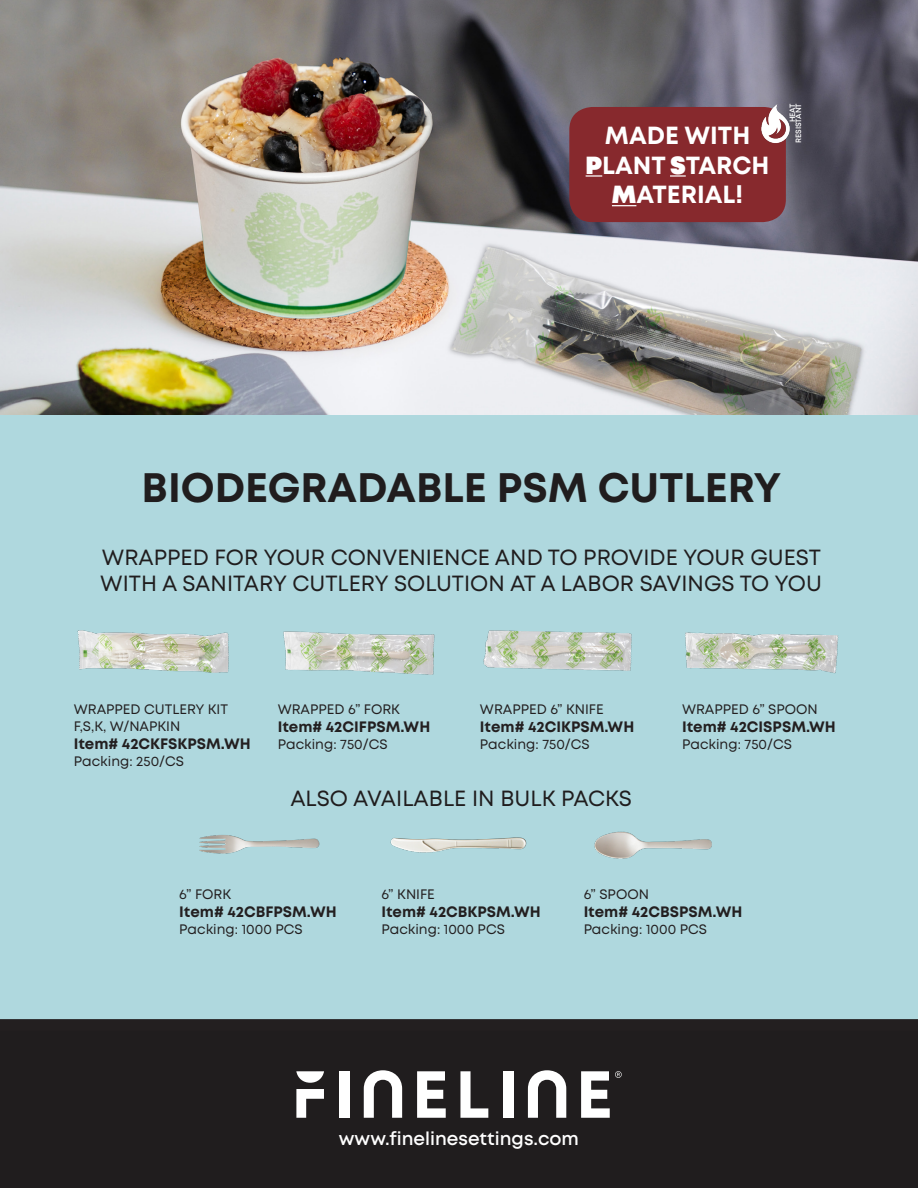
<style>
.page{position:relative;width:918px;height:1188px;background:#fff}
.page>*{position:absolute;margin:0;border:0;box-sizing:border-box;transform-origin:0 0}
.t1{font:700 41.1px "Mont";color:#201d1e}
.t2{font:700 24.75px/29.7px "Mont";color:#fff;text-align:center}
.t3{font:21.9px/26.4px "Mont";color:#201d1e}
.t4{font:600 18.45px "Mont";color:#fff}
.t5{font:700 15.15px "Mont";color:#231f20}
.description{font:13.65px/16.5px "Mont";color:#231f20}
.t6{font:600 7.65px "Mont";color:#fff}
.s1{font-weight:900}
</style>
<div class="page">
<div style="left:0;top:410px;width:918px;height:646px;background:#afd8de"></div>
<img style="left:0;top:0;width:918px;height:415px">
<img style="left:199px;top:835px;width:121px;height:19px">
<img style="left:390px;top:837px;width:137px;height:16px">
<img style="left:594px;top:831px;width:118px;height:28px">
<img style="left:283px;top:631px;width:152px;height:44px">
<img style="left:483px;top:630px;width:149px;height:41px">
<img style="left:685px;top:632px;width:154px;height:42px">
<img style="left:77px;top:630px;width:152px;height:43px">
<div style="left:569px;top:107px;width:217px;height:115px;background:#87292d;border-radius:23px"></div>
<svg style="left:586px;top:175px;width:16px;height:2px"></svg>
<svg style="left:670px;top:175px;width:16px;height:2px"></svg>
<svg style="left:612px;top:205px;width:24px;height:1px"></svg>
<img style="left:748px;top:101px;width:56px;height:44px">
<div style="left:0;top:1021px;width:918px;height:167px;background:#201d1e"></div>
<div style="left:0;top:1019px;width:918px;height:12px;background:#231f20"></div>
<svg style="left:364px;top:1070px;width:38px;height:48px"></svg>
<svg style="left:417px;top:1071px;width:29px;height:47px"></svg>
<svg style="left:460px;top:1071px;width:28px;height:47px"></svg>
<div style="left:503px;top:1071px;width:10px;height:47px;background:#fff"></div>
<svg style="left:528px;top:1070px;width:38px;height:48px"></svg>
<svg style="left:296px;top:1071px;width:28px;height:12px"></svg>
<svg style="left:296px;top:1089px;width:28px;height:29px"></svg>
<svg style="left:581px;top:1071px;width:41px;height:47px"></svg>
<div style="left:339px;top:1071px;width:10px;height:47px;background:#fff"></div>
<p class="t2" style="left:586px;top:120px;width:185px">MADE WITH<br><span class="s1">P</span>LANT <span class="s1">S</span>TARCH<br><span class="s1">M</span>ATERIAL!</p>
<p class="t6" style="left:794px;top:143px;width:42px;rotate:-90deg">RESISTANT</p>
<p class="t6" style="left:788px;top:122px;width:21px;rotate:-90deg">HEAT</p>
<p class="t1" style="left:142px;top:461px;width:641px">BIODEGRADABLE PSM CUTLERY</p>
<p class="t3" style="left:100px;top:544px;width:723px">WRAPPED FOR YOUR CONVENIENCE AND TO PROVIDE YOUR GUEST<br>WITH A SANITARY CUTLERY SOLUTION AT A LABOR SAVINGS TO YOU</p>
<p class="description" style="left:74px;top:702px;width:156px">WRAPPED CUTLERY KIT<br>F,S,K, W/NAPKIN</p>
<p class="t5" style="left:74px;top:734px;width:178px">Item# 42CKFSKPSM.WH</p>
<p class="description" style="left:74px;top:753px;width:112px">Packing: 250/CS</p>
<p class="description" style="left:278px;top:701px;width:124px">WRAPPED 6” FORK</p>
<p class="t5" style="left:278px;top:717px;width:154px">Item# 42CIFPSM.WH</p>
<p class="description" style="left:278px;top:736px;width:111px">Packing: 750/CS</p>
<p class="description" style="left:480px;top:701px;width:125px">WRAPPED 6” KNIFE</p>
<p class="t5" style="left:480px;top:717px;width:156px">Item# 42CIKPSM.WH</p>
<p class="description" style="left:480px;top:736px;width:111px">Packing: 750/CS</p>
<p class="t3" style="left:290px;top:785px;width:343px">ALSO AVAILABLE IN BULK PACKS</p>
<p class="description" style="left:682px;top:701px;width:137px">WRAPPED 6” SPOON</p>
<p class="t5" style="left:682px;top:717px;width:155px">Item# 42CISPSM.WH</p>
<p class="description" style="left:682px;top:736px;width:111px">Packing: 750/CS</p>
<p class="description" style="left:179px;top:886px;width:53px">6” FORK</p>
<p class="t5" style="left:179px;top:902px;width:159px">Item# 42CBFPSM.WH</p>
<p class="description" style="left:179px;top:921px;width:125px">Packing: 1000 PCS</p>
<p class="description" style="left:382px;top:886px;width:55px">6” KNIFE</p>
<p class="t5" style="left:382px;top:902px;width:161px">Item# 42CBKPSM.WH</p>
<p class="description" style="left:382px;top:921px;width:125px">Packing: 1000 PCS</p>
<p class="description" style="left:584px;top:886px;width:67px">6” SPOON</p>
<p class="t5" style="left:584px;top:902px;width:160px">Item# 42CBSPSM.WH</p>
<p class="description" style="left:584px;top:921px;width:125px">Packing: 1000 PCS</p>
<p class="t4" style="left:339px;top:1126px;width:242px">www.finelinesettings.com</p>
</div>
